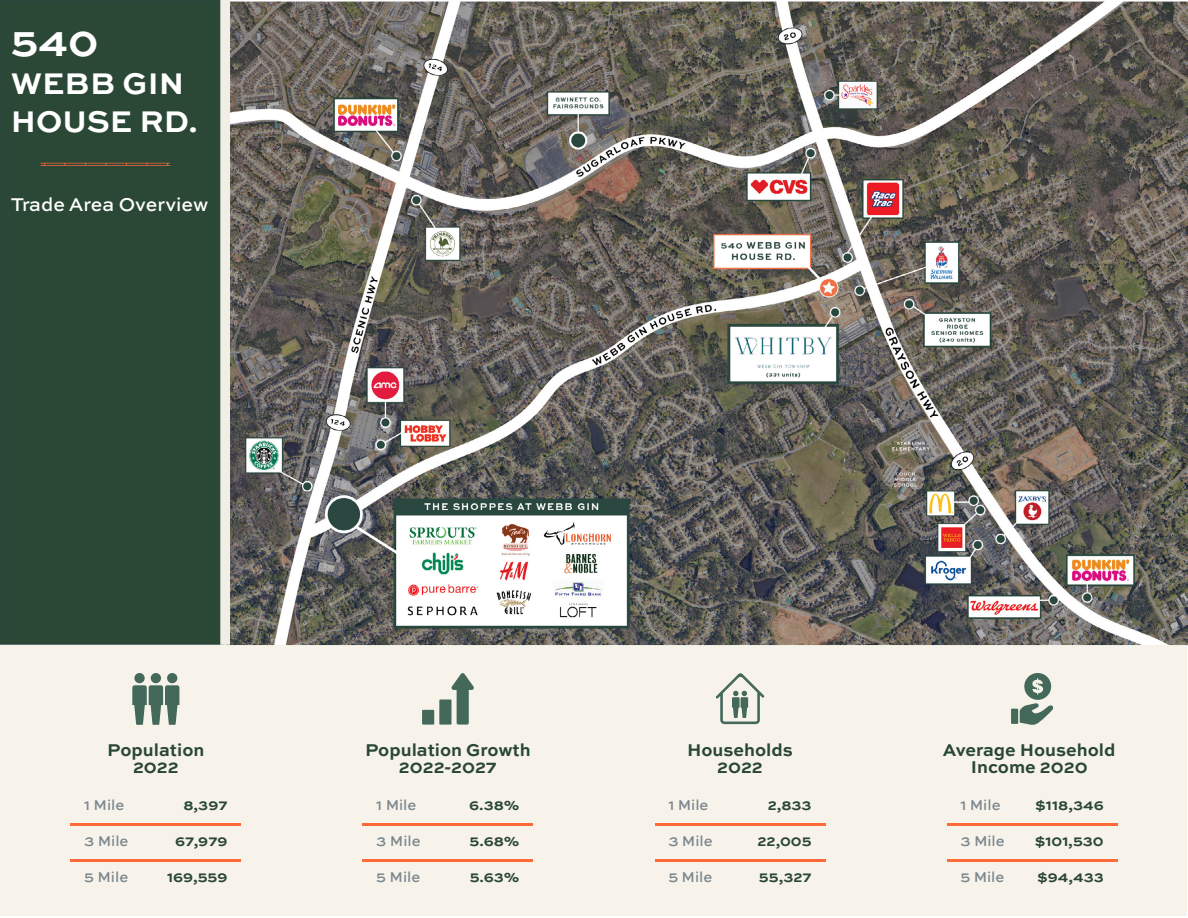
<style>
.page{position:relative;width:1188px;height:918px;background:#fff}
.page>*{position:absolute;margin:0;border:0;box-sizing:border-box;transform-origin:0 0}
.t1{font:700 42px "Sweet Sans";color:#fff}
.t2{font:700 31.5px/37.8px "Sweet Sans";color:#fff}
.t3{font:500 19.5px "Sweet Sans";color:#fff}
.t4{font:700 18px/16.5px "Sweet Sans";color:#2a4734;text-align:center}
.t5{font:700 15px "Sweet Sans";color:#2a4734}
.t6{font:500 15px "Sweet Sans";color:#7b878e}
</style>
<div class="page">
<img style="left:230px;top:1px;width:958px;height:645px">
<svg style="left:1134px;top:322px;width:54px;height:162px;background:#5f5d56"></svg>
<div style="left:1px;top:645px;width:1186px;height:270px;background:#f5f1e6"></div>
<div style="left:439px;top:700px;width:13px;height:25px;background:#44695a"></div>
<div style="left:422px;top:710px;width:12px;height:15px;background:#44695a"></div>
<svg style="left:451px;top:673px;width:23px;height:52px"></svg>
<hr style="left:363px;top:823px;width:170px;height:3px;background:#ff6a39">
<hr style="left:363px;top:859px;width:170px;height:3px;background:#ff6a39">
<svg style="left:716px;top:673px;width:48px;height:51px"></svg>
<hr style="left:655px;top:823px;width:170px;height:3px;background:#ff6a39">
<hr style="left:655px;top:859px;width:170px;height:3px;background:#ff6a39">
<div style="left:1011px;top:709px;width:7px;height:15px;background:#44695a"></div>
<svg style="left:1020px;top:673px;width:34px;height:52px"></svg>
<hr style="left:947px;top:823px;width:170px;height:3px;background:#ff6a39">
<hr style="left:947px;top:859px;width:170px;height:3px;background:#ff6a39">
<hr style="left:71px;top:823px;width:170px;height:3px;background:#ff6a39">
<hr style="left:71px;top:859px;width:170px;height:3px;background:#ff6a39">
<div style="left:167px;top:673px;width:10px;height:10px;background:#44695a;border-radius:50%"></div>
<div style="left:151px;top:673px;width:10px;height:10px;background:#44695a;border-radius:50%"></div>
<div style="left:134px;top:673px;width:11px;height:10px;background:#44695a;border-radius:50%"></div>
<svg style="left:132px;top:685px;width:47px;height:40px"></svg>
<div style="left:1px;top:1px;width:223px;height:643px;background:#2b4735"></div>
<div style="left:0;top:0;width:225px;height:645px;border:2px solid #2c473e"></div>
<div style="left:221px;top:1px;width:8px;height:643px;background:#f1eee5"></div>
<div style="left:220px;top:0;width:10px;height:645px;border:2px solid #f1eee5"></div>
<svg style="left:41px;top:163px;width:129px;height:3px"></svg>
<h1 class="t1" style="left:11px;top:18px;width:89px">540</h1>
<h2 class="t2" style="left:11px;top:65px;width:189px">WEBB GIN<br>HOUSE RD.</h2>
<p class="t3" style="left:11px;top:193px;width:199px">Trade Area Overview</p>
<p class="t4" style="left:107px;top:743px;width:99px">Population<br>2022</p>
<p class="t6" style="left:84px;top:797px;width:42px">1 Mile</p>
<p class="t5" style="left:183px;top:797px;width:46px">8,397</p>
<p class="t6" style="left:84px;top:832px;width:46px">3 Mile</p>
<p class="t5" style="left:175px;top:832px;width:54px">67,979</p>
<p class="t6" style="left:84px;top:868px;width:46px">5 Mile</p>
<p class="t5" style="left:167px;top:868px;width:62px">169,559</p>
<p class="t4" style="left:365px;top:742px;width:167px">Population Growth<br>2022-2027</p>
<p class="t6" style="left:376px;top:797px;width:42px">1 Mile</p>
<p class="t5" style="left:469px;top:796px;width:52px">6.38%</p>
<p class="t6" style="left:376px;top:832px;width:46px">3 Mile</p>
<p class="t5" style="left:470px;top:832px;width:52px">5.68%</p>
<p class="t6" style="left:376px;top:868px;width:46px">5 Mile</p>
<p class="t5" style="left:470px;top:868px;width:51px">5.63%</p>
<p class="t4" style="left:687px;top:742px;width:107px">Households<br>2022</p>
<p class="t6" style="left:668px;top:796px;width:42px">1 Mile</p>
<p class="t5" style="left:768px;top:796px;width:45px">2,833</p>
<p class="t6" style="left:668px;top:832px;width:46px">3 Mile</p>
<p class="t5" style="left:758px;top:832px;width:56px">22,005</p>
<p class="t6" style="left:668px;top:868px;width:46px">5 Mile</p>
<p class="t5" style="left:759px;top:868px;width:54px">55,327</p>
<p class="t4" style="left:943px;top:743px;width:174px">Average Household<br>Income 2020</p>
<p class="t6" style="left:960px;top:797px;width:42px">1 Mile</p>
<p class="t5" style="left:1035px;top:797px;width:70px">$118,346</p>
<p class="t6" style="left:960px;top:832px;width:46px">3 Mile</p>
<p class="t5" style="left:1035px;top:832px;width:71px">$101,530</p>
<p class="t6" style="left:960px;top:868px;width:46px">5 Mile</p>
<p class="t5" style="left:1037px;top:868px;width:68px">$94,433</p>
</div>
